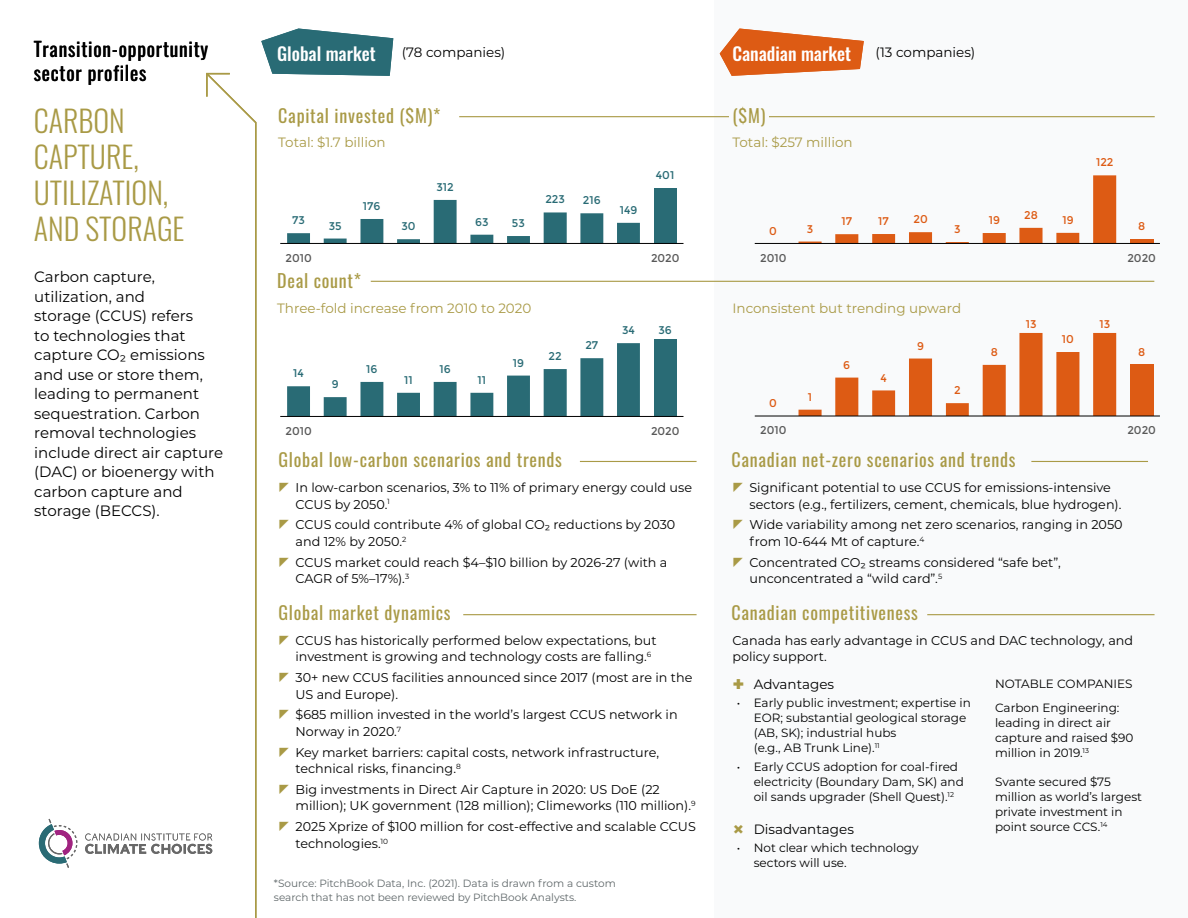
<style>
.page{position:relative;width:1188px;height:918px;background:#fff}
.page>*{position:absolute;margin:0;border:0;box-sizing:border-box;transform-origin:0 0}
.t1{font:300 30px/36px "Oswald";color:#a99a46}
.t2{font:19.5px "Oswald";letter-spacing:.04em;color:#000}
.t3{font:18px "Oswald";letter-spacing:.04em;color:#a99a46}
.t4{font:500 18px "Oswald";color:#fff}
.t5{font:15px/19.5px "Montserrat";color:#000}
.t6{font:13.5px "Montserrat";color:#a99a46}
.t7{font:13.5px "Montserrat";color:#000}
.t8{font:12.75px/16.5px "Montserrat";color:#000}
.t9{font:12px/15px "Montserrat";color:#000}
.t10{font:11.25px "Montserrat";letter-spacing:.005em;color:#296b75}
.t11{font:11.25px "Montserrat";letter-spacing:.005em;color:#dd5b14}
.t12{font:11.25px "Montserrat";letter-spacing:-.005em;color:#595959}
.t13{font:10.5px/13.5px "Montserrat";color:#5f6769}
</style>
<div class="page">
<div style="left:714px;top:0;width:474px;height:918px;background:#f9fafb"></div>
<hr style="left:580px;top:461px;width:117px;height:1px;background:#a99a46">
<hr style="left:371px;top:281px;width:783px;height:1px;background:#a99a46">
<hr style="left:1031px;top:461px;width:117px;height:1px;background:#a99a46">
<div style="left:654px;top:339px;width:23px;height:77px;background:#296b75"></div>
<svg style="left:287px;top:343px;width:353px;height:73px"></svg>
<hr style="left:280px;top:416px;width:404px;height:1px;background:#000">
<div style="left:654px;top:188px;width:23px;height:55px;background:#296b75"></div>
<svg style="left:287px;top:200px;width:353px;height:43px"></svg>
<hr style="left:280px;top:243px;width:404px;height:1px;background:#000">
<div style="left:1130px;top:365px;width:23px;height:51px;background:#dd5b14"></div>
<svg style="left:799px;top:333px;width:317px;height:83px"></svg>
<hr style="left:755px;top:416px;width:405px;height:1px;background:#000">
<hr style="left:1130px;top:239px;width:23px;height:4px;background:#dd5b14">
<svg style="left:799px;top:175px;width:317px;height:68px"></svg>
<hr style="left:755px;top:243px;width:405px;height:1px;background:#000">
<svg style="left:261px;top:29px;width:132px;height:47px;background:#4b828b"></svg>
<svg style="left:720px;top:29px;width:144px;height:47px"></svg>
<svg style="left:85px;top:833px;width:120px;height:21px"></svg>
<svg style="left:39px;top:819px;width:38px;height:49px"></svg>
<svg style="left:205px;top:96px;width:52px;height:822px"></svg>
<svg style="left:205px;top:72px;width:26px;height:26px"></svg>
<hr style="left:463px;top:614px;width:234px;height:1px;background:#a99a46">
<hr style="left:927px;top:614px;width:228px;height:1px;background:#a99a46">
<hr style="left:459px;top:116px;width:696px;height:1px;background:#a99a46">
<div style="left:729px;top:102px;width:40px;height:21px;background:#f9fafb"></div>
<h2 class="t2" style="left:34px;top:32px;width:176px">Transition-opportunity</h2>
<h3 class="t4" style="left:277px;top:37px;width:100px">Global market</h3>
<h3 class="t4" style="left:732px;top:37px;width:120px">Canadian market</h3>
<h2 class="t2" style="left:34px;top:55px;width:114px">sector profiles</h2>
<p class="t7" style="left:402px;top:43px;width:105px">(78 companies)</p>
<p class="t7" style="left:875px;top:43px;width:101px">(13 companies)</p>
<h1 class="t1" style="left:34px;top:100px;width:152px">CARBON<br>CAPTURE,<br>UTILIZATION,<br>AND STORAGE</h1>
<h3 class="t3" style="left:278px;top:100px;width:164px">Capital invested ($M)*</h3>
<h3 class="t3" style="left:733px;top:100px;width:34px">($M)</h3>
<p class="t6" style="left:278px;top:133px;width:109px">Total: $1.7 billion</p>
<p class="t6" style="left:732px;top:133px;width:122px">Total: $257 million</p>
<p class="t10" style="left:292px;top:214px;width:14px">73</p>
<p class="t10" style="left:329px;top:219px;width:14px">35</p>
<p class="t10" style="left:363px;top:199px;width:19px">176</p>
<p class="t10" style="left:401px;top:220px;width:16px">30</p>
<p class="t10" style="left:436px;top:181px;width:19px">312</p>
<p class="t10" style="left:475px;top:215px;width:15px">63</p>
<p class="t10" style="left:512px;top:217px;width:14px">53</p>
<p class="t10" style="left:545px;top:193px;width:21px">223</p>
<p class="t10" style="left:583px;top:194px;width:19px">216</p>
<p class="t10" style="left:620px;top:203px;width:19px">149</p>
<p class="t10" style="left:656px;top:168px;width:20px">401</p>
<p class="t11" style="left:769px;top:224px;width:9px">0</p>
<p class="t11" style="left:807px;top:222px;width:8px">3</p>
<p class="t11" style="left:841px;top:215px;width:12px">17</p>
<p class="t11" style="left:878px;top:215px;width:12px">17</p>
<p class="t11" style="left:913px;top:213px;width:16px">20</p>
<p class="t11" style="left:954px;top:223px;width:8px">3</p>
<p class="t11" style="left:989px;top:214px;width:13px">19</p>
<p class="t11" style="left:1024px;top:208px;width:15px">28</p>
<p class="t11" style="left:1062px;top:213px;width:13px">19</p>
<p class="t11" style="left:1096px;top:156px;width:19px">122</p>
<p class="t11" style="left:1138px;top:220px;width:9px">8</p>
<p class="t5" style="left:34px;top:267px;width:190px">Carbon capture, utilization, and<br>storage (CCUS) refers<br>to technologies that capture CO2 emissions and use or store them, leading to permanent sequestration. Carbon removal technologies include direct air capture (DAC) or bioenergy with carbon capture and storage (BECCS).</p>
<p class="t12" style="left:286px;top:251px;width:28px">2010</p>
<p class="t12" style="left:651px;top:251px;width:30px">2020</p>
<h3 class="t3" style="left:277px;top:265px;width:85px">Deal count*</h3>
<p class="t12" style="left:760px;top:251px;width:28px">2010</p>
<p class="t12" style="left:1127px;top:251px;width:30px">2020</p>
<p class="t6" style="left:277px;top:299px;width:256px">Three-fold increase from 2010 to 2020</p>
<p class="t6" style="left:732px;top:299px;width:230px">Inconsistent but trending upward</p>
<p class="t10" style="left:293px;top:367px;width:12px">14</p>
<p class="t10" style="left:332px;top:378px;width:8px">9</p>
<p class="t10" style="left:366px;top:363px;width:13px">16</p>
<p class="t10" style="left:404px;top:373px;width:10px">11</p>
<p class="t10" style="left:439px;top:363px;width:13px">16</p>
<p class="t10" style="left:477px;top:373px;width:10px">11</p>
<p class="t10" style="left:513px;top:356px;width:13px">19</p>
<p class="t10" style="left:549px;top:350px;width:15px">22</p>
<p class="t10" style="left:585px;top:339px;width:14px">27</p>
<p class="t10" style="left:622px;top:324px;width:14px">34</p>
<p class="t10" style="left:658px;top:323px;width:15px">36</p>
<p class="t11" style="left:769px;top:397px;width:9px">0</p>
<p class="t11" style="left:808px;top:390px;width:6px">1</p>
<p class="t11" style="left:843px;top:358px;width:8px">6</p>
<p class="t11" style="left:881px;top:371px;width:8px">4</p>
<p class="t11" style="left:917px;top:339px;width:8px">9</p>
<p class="t11" style="left:954px;top:384px;width:8px">2</p>
<p class="t11" style="left:991px;top:345px;width:9px">8</p>
<p class="t11" style="left:1026px;top:317px;width:12px">13</p>
<p class="t11" style="left:1062px;top:333px;width:14px">10</p>
<p class="t11" style="left:1099px;top:317px;width:12px">13</p>
<p class="t11" style="left:1138px;top:345px;width:9px">8</p>
<p class="t12" style="left:286px;top:424px;width:28px">2010</p>
<p class="t12" style="left:651px;top:424px;width:30px">2020</p>
<p class="t12" style="left:760px;top:424px;width:28px">2010</p>
<p class="t12" style="left:1127px;top:424px;width:30px">2020</p>
<h3 class="t3" style="left:279px;top:444px;width:285px">Global low-carbon scenarios and trends</h3>
<h3 class="t3" style="left:732px;top:444px;width:285px">Canadian net-zero scenarios and trends</h3>
<p class="t8" style="left:296px;top:479px;width:398px">In low-carbon scenarios, 3% to 11% of primary energy could use<br>CCUS by 2050.<sup>1</sup></p>
<p class="t8" style="left:296px;top:516px;width:381px">CCUS could contribute 4% of global CO2 reductions by 2030 and 12% by 2050.<sup>2</sup></p>
<p class="t8" style="left:296px;top:554px;width:373px">CCUS market could reach $4–$10 billion by 2026-27 (with a<br>CAGR of 5%–17%).<sup>3</sup></p>
<p class="t8" style="left:749px;top:479px;width:374px">Significant potential to use CCUS for emissions-intensive sectors (e.g., fertilizers, cement, chemicals, blue hydrogen).</p>
<p class="t8" style="left:749px;top:516px;width:375px">Wide variability among net zero scenarios, ranging in 2050 from 10-644 Mt of capture.<sup>4</sup></p>
<p class="t8" style="left:749px;top:554px;width:313px">Concentrated CO2 streams considered “safe bet”, unconcentrated a “wild card”.<sup>5</sup></p>
<h3 class="t3" style="left:279px;top:597px;width:174px">Global market dynamics</h3>
<h3 class="t3" style="left:732px;top:597px;width:188px">Canadian competitiveness</h3>
<p class="t8" style="left:296px;top:632px;width:363px">CCUS has historically performed below expectations, but investment is growing and technology costs are falling.<sup>6</sup></p>
<p class="t8" style="left:296px;top:669px;width:398px">30+ new CCUS facilities announced since 2017 (most are in the<br>US and Europe).</p>
<p class="t8" style="left:296px;top:706px;width:384px">$685 million invested in the world’s largest CCUS network in<br>Norway in 2020.<sup>7</sup></p>
<p class="t8" style="left:296px;top:744px;width:365px">Key market barriers: capital costs, network infrastructure, technical risks, financing.<sup>8</sup></p>
<p class="t8" style="left:296px;top:781px;width:402px">Big investments in Direct Air Capture in 2020: US DoE (22 million); UK government (128 million); Climeworks (110 million).<sup>9</sup></p>
<p class="t8" style="left:296px;top:818px;width:402px">2025 Xprize of $100 million for cost-effective and scalable CCUS technologies.<sup>10</sup></p>
<p class="t13" style="left:274px;top:876px;width:343px">*Source: PitchBook Data, Inc. (2021). Data is drawn from a custom search that has not been reviewed by PitchBook Analysts.</p>
<p class="t8" style="left:732px;top:632px;width:402px">Canada has early advantage in CCUS and DAC technology, and policy support.</p>
<p class="t7" style="left:754px;top:675px;width:82px">Advantages</p>
<p class="t9" style="left:754px;top:695px;width:219px;text-indent:-17px">• Early public investment; expertise in<br>EOR; substantial geological storage (AB, SK); industrial hubs<br>(e.g., AB Trunk Line).<sup>11</sup></p>
<p class="t9" style="left:754px;top:759px;width:212px;text-indent:-17px">• Early CCUS adoption for coal-fired electricity (Boundary Dam, SK) and oil sands upgrader (Shell Quest).<sup>12</sup></p>
<p class="t9" style="left:754px;top:840px;width:166px;text-indent:-17px">• Not clear which technology sectors will use.</p>
<p class="t7" style="left:754px;top:820px;width:102px">Disadvantages</p>
<p class="t9" style="left:995px;top:675px;width:139px">NOTABLE COMPANIES</p>
<p class="t9" style="left:995px;top:700px;width:140px">Carbon Engineering: leading in direct air capture and raised $90 million in 2019.<sup>13</sup></p>
<p class="t9" style="left:995px;top:774px;width:149px">Svante secured $75 million as world’s largest private investment in point source CCS.<sup>14</sup></p>
</div>
